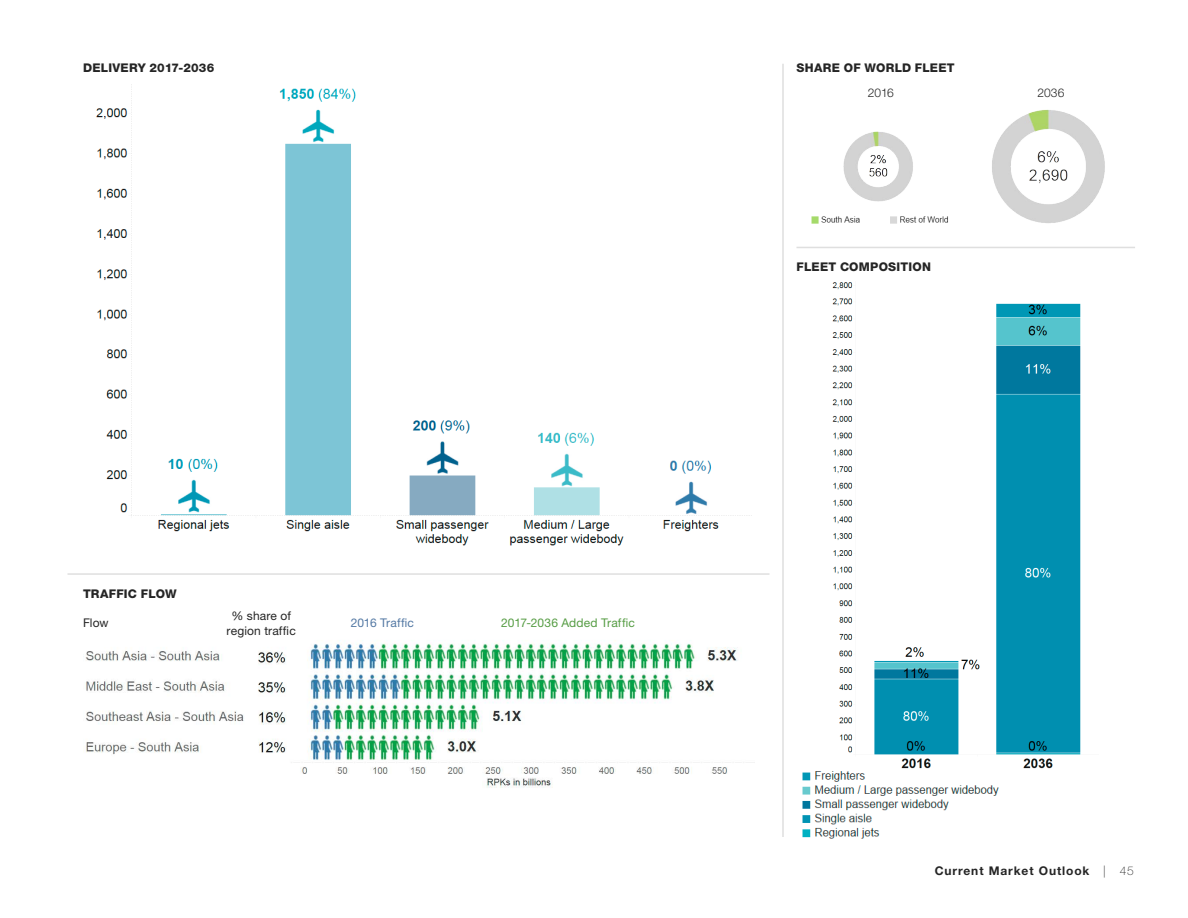
<style>
.page{position:relative;width:1188px;height:918px;background:#fff}
.page>*{position:absolute;margin:0;border:0;box-sizing:border-box;transform-origin:0 0}
.t1{font:800 12px "Helvetica Neue LT Std";letter-spacing:.02em;color:#252525}
.t2{font:12px/15px "Helvetica Neue LT Std";letter-spacing:.01em;color:#252525;text-align:center}
.t3{font:700 12px "Helvetica Neue LT Std";letter-spacing:.075em;color:#252525}
.t4{font:12px "Helvetica Neue LT Std";letter-spacing:.01em;color:#579d45}
.t5{font:12px "Helvetica Neue LT Std";color:#5479a4}
.t6{font:300 12px "Helvetica Neue LT Std";color:#252525}
.s1{font-weight:100}
</style>
<div class="page">
<img style="left:96px;top:87px;width:656px;height:459px">
<img style="left:85px;top:640px;width:670px;height:148px">
<img style="left:833px;top:282px;width:248px;height:487px">
<hr style="left:782px;top:64px;width:2px;height:773px;background:#dfdfdf">
<hr style="left:796px;top:247px;width:339px;height:1px;background:#dfdfdf">
<hr style="left:68px;top:573px;width:702px;height:2px;background:#dfdfdf">
<div style="left:779px;top:770px;width:244px;height:70px;background:#fff"></div>
<img style="left:802px;top:771px;width:197px;height:68px">
<img style="left:796px;top:109px;width:309px;height:139px">
<p class="t1" style="left:83px;top:61px;width:133px">DELIVERY 2017-2036</p>
<p class="t1" style="left:796px;top:61px;width:160px">SHARE OF WORLD FLEET</p>
<p class="t6" style="left:868px;top:85px;width:27px">2016</p>
<p class="t6" style="left:1037px;top:85px;width:28px">2036</p>
<p class="t1" style="left:83px;top:587px;width:95px">TRAFFIC FLOW</p>
<p class="t2" style="left:83px;top:615px;width:27px">Flow</p>
<p class="t2" style="left:227px;top:608px;width:71px">% share of region traffic</p>
<p class="t5" style="left:351px;top:615px;width:65px">2016 Traffic</p>
<p class="t4" style="left:501px;top:615px;width:135px">2017-2036 Added Traffic</p>
<p class="t1" style="left:796px;top:260px;width:136px">FLEET COMPOSITION</p>
<p class="t3" style="left:935px;top:863px;width:201px">Current Market Outlook <span class="s1">| 45</span></p>
</div>
